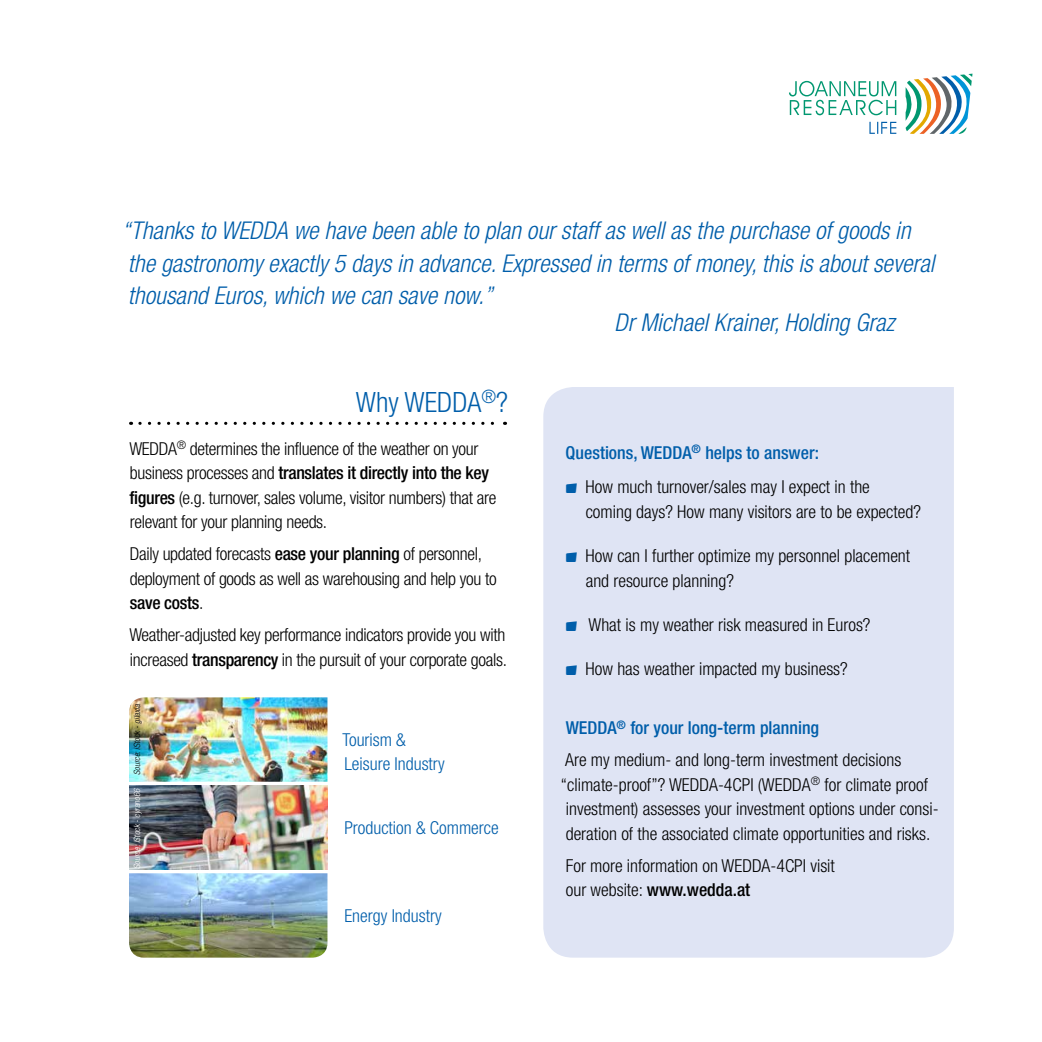
<style>
.page{position:relative;width:1042px;height:1042px;background:#fff}
.page>*{position:absolute;margin:0;border:0;box-sizing:border-box;transform-origin:0 0}
.t1{font:300 condensed 28px "Helvetica Neue LT Pro";color:#005eaa}
.t2{font:italic 300 condensed 24.5px/32.4px "Helvetica Neue LT Pro";color:#005eaa}
.t3{font:300 condensed 17.85px/24.5px "Helvetica Neue LT Pro";color:#000}
.t4{font:300 condensed 17.85px/24.5px "Helvetica Neue LT Pro";color:#005eaa}
.t5{font:italic 300 condensed 8.75px "Helvetica Neue LT Pro";color:#fff}
.t6{font:italic 300 condensed 8.75px "Helvetica Neue LT Pro";color:#000}
.s1{font-weight:500}
.s2{font-weight:500;color:#005eaa}
</style>
<div class="page">
<div style="left:543px;top:387px;width:411px;height:570px;background:#dfe4f4"></div>
<svg style="left:140px;top:422px;width:365px;height:3px"></svg>
<img style="left:129px;top:697px;width:198px;height:85px">
<img style="left:129px;top:785px;width:198px;height:84px">
<img style="left:129px;top:873px;width:198px;height:84px">
<svg style="left:789px;top:81px;width:107px;height:34px"></svg>
<svg style="left:905px;top:74px;width:67px;height:60px"></svg>
<svg style="left:869px;top:122px;width:27px;height:12px"></svg>
<svg style="left:566px;top:483px;width:11px;height:10px"></svg>
<svg style="left:566px;top:552px;width:11px;height:10px"></svg>
<svg style="left:566px;top:621px;width:11px;height:10px"></svg>
<svg style="left:566px;top:665px;width:11px;height:10px"></svg>
<h2 class="t2" style="left:122px;top:215px;width:813px">“Thanks to WEDDA we have been able to plan our staff as well as the purchase of goods in the gastronomy exactly 5 days in advance. Expressed in terms of money, this is about several thousand Euros, which we can save now.”</h2>
<h2 class="t2" style="left:614px;top:307px;width:281px">Dr Michael Krainer, Holding Graz</h2>
<h1 class="t1" style="left:356px;top:386px;width:154px">Why WEDDA<sup>®</sup>?</h1>
<p class="t3" style="left:129px;top:436px;width:368px">WEDDA<sup>®</sup> determines the influence of the weather on your business processes and <span class="s1">translates it directly into the key figures</span> (e.g. turnover, sales volume, visitor numbers) that are relevant for your planning needs.</p>
<p class="t3" style="left:130px;top:541px;width:368px">Daily updated forecasts <span class="s1">ease your planning</span> of personnel, deployment of goods as well as warehousing and help you to <span class="s1">save costs</span>.</p>
<p class="t3" style="left:129px;top:622px;width:379px">Weather-adjusted key performance indicators provide you with increased <span class="s1">transparency</span> in the pursuit of your corporate goals.</p>
<p class="t6" style="left:132px;top:775px;width:73px;rotate:-90deg">Source: iStock - gilaxia</p>
<p class="t5" style="left:132px;top:869px;width:82px;rotate:-90deg">Source: iStock - cyrano66</p>
<p class="t4" style="left:342px;top:727px;width:104px">Tourism &amp;<br>Leisure Industry</p>
<p class="t4" style="left:344px;top:815px;width:156px">Production &amp; Commerce</p>
<p class="t4" style="left:344px;top:903px;width:99px">Energy Industry</p>
<p class="t3" style="left:586px;top:435px;width:286px;line-height:34.5px;text-indent:-20px"><span class="s2">Questions, WEDDA</span><sup>®</sup> <span class="s2">helps to answer:<br></span>How much turnover/sales may I expect in the</p>
<p class="t3" style="left:586px;top:499px;width:337px">coming days? How many visitors are to be expected?</p>
<p class="t3" style="left:586px;top:543px;width:326px">How can I further optimize my personnel placement and resource planning?</p>
<p class="t3" style="left:588px;top:612px;width:284px">What is my weather risk measured in Euros?</p>
<p class="t3" style="left:586px;top:656px;width:264px">How has weather impacted my business?</p>
<p class="t3" style="left:565px;top:712px;width:338px;line-height:31.8px"><span class="s2">WEDDA</span><sup>®</sup> <span class="s2">for your long-term planning<br></span>Are my medium- and long-term investment decisions</p>
<p class="t3" style="left:561px;top:772px;width:379px">“climate-proof”? WEDDA-4CPI (WEDDA<sup>®</sup> for climate proof investment) assesses your investment options under consi&shy;deration of the associated climate opportunities and risks.</p>
<p class="t3" style="left:566px;top:853px;width:271px">For more information on WEDDA-4CPI visit our website: <span class="s1">www.wedda.at</span></p>
</div>
